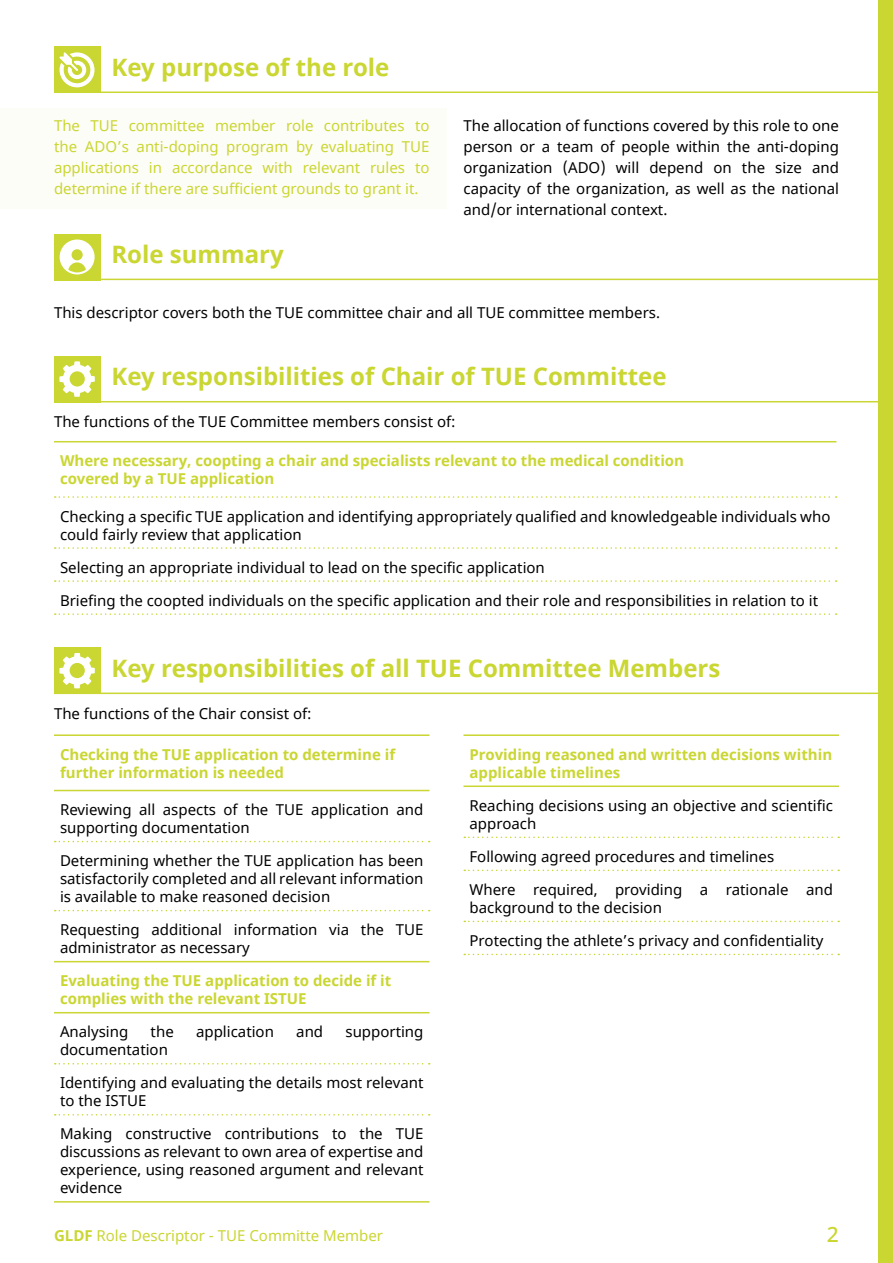
<style>
.page{position:relative;width:893px;height:1263px;background:#fff}
.page>*{position:absolute;margin:0;border:0;box-sizing:border-box;transform-origin:0 0}
.t1{font:700 24px "Noto Sans";color:#cad632}
.t2{font:500 21px "Noto Sans";color:#cad632}
.t3{font:15px/18px "Noto Sans";color:#000}
.t4{font:700 15px/18px "Noto Sans";color:#cad632}
.t5{font:15px/21px "Noto Sans";color:#cad632;text-align:justify}
.t6{font:15px "Noto Sans";color:#020203}
.s1{font-weight:700}
</style>
<div class="page">
<div style="left:878px;top:1px;width:15px;height:1262px;background:#cad632"></div>
<hr style="left:54px;top:279px;width:827px;height:1px;background:#cad632">
<div style="left:54px;top:234px;width:46px;height:46px;background:#cad632"></div>
<svg style="left:60px;top:239px;width:35px;height:35px"></svg>
<div style="left:0;top:108px;width:446px;height:100px;background:#fdfdf7"></div>
<hr style="left:54px;top:92px;width:834px;height:1px;background:#cad632">
<div style="left:54px;top:47px;width:46px;height:46px;background:#cad632"></div>
<svg style="left:59px;top:52px;width:36px;height:35px"></svg>
<hr style="left:54px;top:401px;width:834px;height:1px;background:#cad632">
<div style="left:54px;top:356px;width:46px;height:46px;background:#cad632"></div>
<svg style="left:59px;top:361px;width:36px;height:36px"></svg>
<hr style="left:54px;top:441px;width:782px;height:1px;background:#cad632">
<svg style="left:55px;top:496px;width:782px;height:2px"></svg>
<svg style="left:55px;top:547px;width:782px;height:2px"></svg>
<svg style="left:55px;top:580px;width:782px;height:2px"></svg>
<svg style="left:55px;top:613px;width:782px;height:2px"></svg>
<hr style="left:54px;top:692px;width:834px;height:2px;background:#cad632">
<div style="left:54px;top:648px;width:46px;height:46px;background:#cad632"></div>
<svg style="left:59px;top:653px;width:36px;height:35px"></svg>
<svg style="left:55px;top:841px;width:375px;height:1px"></svg>
<svg style="left:55px;top:910px;width:375px;height:1px"></svg>
<svg style="left:55px;top:1063px;width:375px;height:1px"></svg>
<svg style="left:55px;top:1114px;width:375px;height:1px"></svg>
<hr style="left:54px;top:734px;width:375px;height:2px;background:#cad632">
<hr style="left:54px;top:790px;width:375px;height:1px;background:#cad632">
<hr style="left:54px;top:961px;width:375px;height:1px;background:#cad632">
<hr style="left:54px;top:1012px;width:375px;height:1px;background:#cad632">
<hr style="left:54px;top:1201px;width:375px;height:1px;background:#cad632">
<svg style="left:464px;top:836px;width:375px;height:2px"></svg>
<svg style="left:464px;top:870px;width:375px;height:1px"></svg>
<svg style="left:464px;top:921px;width:375px;height:1px"></svg>
<svg style="left:464px;top:954px;width:375px;height:1px"></svg>
<hr style="left:463px;top:734px;width:376px;height:2px;background:#cad632">
<hr style="left:463px;top:785px;width:376px;height:2px;background:#cad632">
<h1 class="t1" style="left:111px;top:50px;width:280px">Key purpose of the role</h1>
<p class="t5" style="left:54px;top:116px;width:377px">The TUE committee member role contributes to the ADO’s anti-doping program by evaluating TUE applications in accordance with relevant rules to determine if there are sufficient grounds to grant it.</p>
<p class="t3" style="left:463px;top:116px;width:377px;line-height:21px;text-align:justify">The allocation of functions covered by this role to one person or a team of people within the anti-doping organization (ADO) will depend on the size and capacity of the organization, as well as the national and/or international context.</p>
<h1 class="t1" style="left:111px;top:237px;width:174px">Role summary</h1>
<p class="t6" style="left:54px;top:303px;width:608px">This descriptor covers both the TUE committee chair and all TUE committee members.</p>
<h1 class="t1" style="left:111px;top:359px;width:557px">Key responsibilities of Chair of TUE Committee</h1>
<p class="t3" style="left:54px;top:413px;width:403px">The functions of the TUE Committee members consist of:</p>
<p class="t4" style="left:60px;top:452px;width:625px">Where necessary, coopting a chair and specialists relevant to the medical condition covered by a TUE application</p>
<p class="t3" style="left:60px;top:508px;width:772px">Checking a specific TUE application and identifying appropriately qualified and knowledgeable individuals who could fairly review that application</p>
<p class="t3" style="left:60px;top:559px;width:486px">Selecting an appropriate individual to lead on the specific application</p>
<p class="t3" style="left:60px;top:592px;width:760px">Briefing the coopted individuals on the specific application and their role and responsibilities in relation to it</p>
<h1 class="t1" style="left:111px;top:651px;width:610px">Key responsibilities of all TUE Committee Members</h1>
<p class="t3" style="left:54px;top:705px;width:259px">The functions of the Chair consist of:</p>
<p class="t4" style="left:60px;top:746px;width:337px">Checking the TUE application to determine if further information is needed</p>
<p class="t3" style="left:60px;top:801px;width:365px">Reviewing all aspects of the TUE application and supporting documentation</p>
<p class="t3" style="left:60px;top:852px;width:365px;text-align:justify">Determining whether the TUE application has been satisfactorily completed and all relevant information is available to make reasoned decision</p>
<p class="t3" style="left:60px;top:921px;width:365px">Requesting additional information via the TUE administrator as necessary</p>
<p class="t4" style="left:60px;top:972px;width:333px">Evaluating the TUE application to decide if it complies with the relevant ISTUE</p>
<p class="t3" style="left:60px;top:1023px;width:70px">Analysing</p>
<p class="t3" style="left:151px;top:1023px;width:25px">the</p>
<p class="t3" style="left:196px;top:1023px;width:79px">application</p>
<p class="t3" style="left:296px;top:1023px;width:28px">and</p>
<p class="t3" style="left:345px;top:1023px;width:79px">supporting</p>
<p class="t3" style="left:60px;top:1041px;width:109px">documentation</p>
<p class="t3" style="left:60px;top:1074px;width:365px">Identifying and evaluating the details most relevant to the ISTUE</p>
<p class="t3" style="left:60px;top:1125px;width:365px;text-align:justify">Making constructive contributions to the TUE discussions as relevant to own area of expertise and experience, using reasoned argument and relevant evidence</p>
<p class="t4" style="left:469px;top:746px;width:364px">Providing reasoned and written decisions within applicable timelines</p>
<p class="t3" style="left:469px;top:797px;width:365px">Reaching decisions using an objective and scientific approach</p>
<p class="t3" style="left:469px;top:848px;width:306px">Following agreed procedures and timelines</p>
<p class="t3" style="left:469px;top:881px;width:365px">Where required, providing a rationale and background to the decision</p>
<p class="t3" style="left:469px;top:932px;width:355px">Protecting the athlete’s privacy and confidentiality</p>
<p class="t5" style="left:54px;top:1226px;width:331px"><span class="s1">GLDF</span> Role Descriptor - TUE Committe Member</p>
<h2 class="t2" style="left:827px;top:1219px;width:14px">2</h2>
</div>
